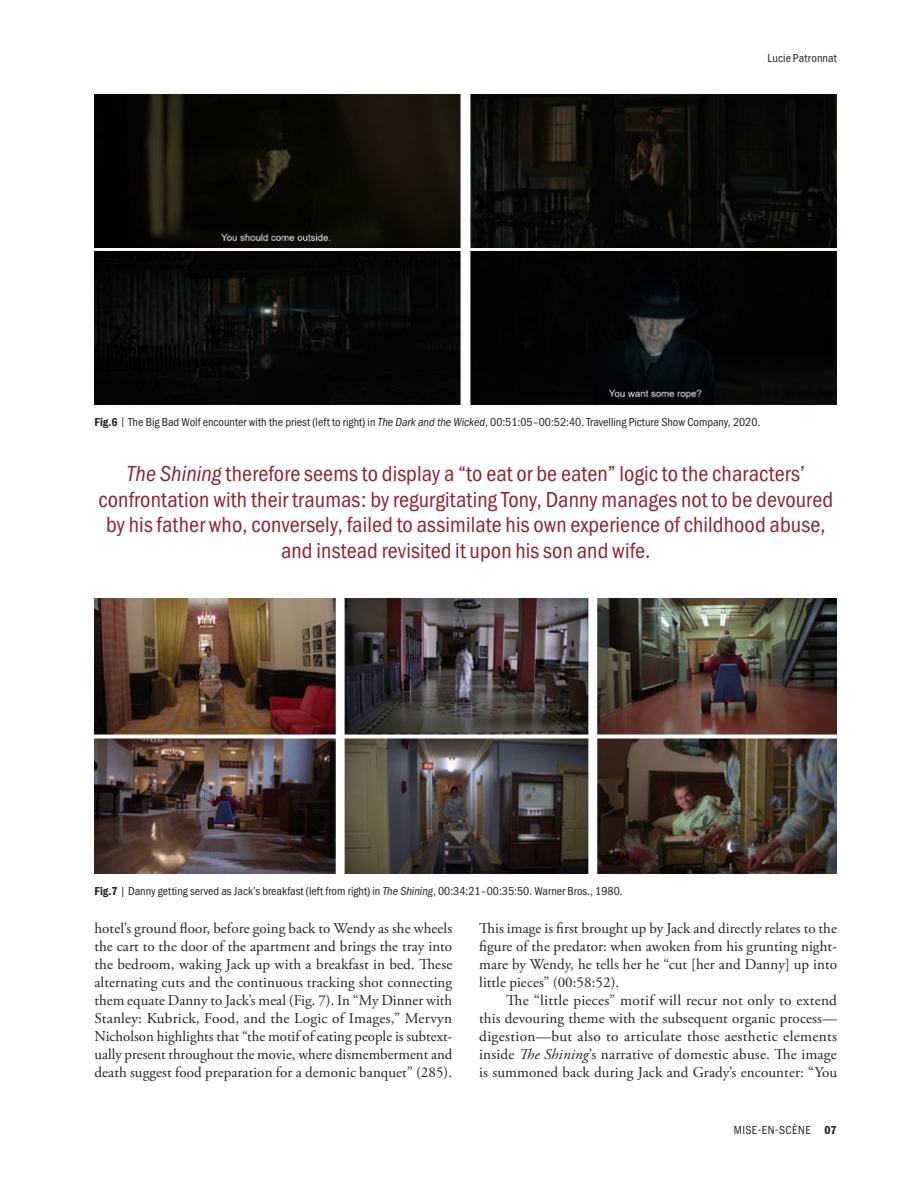
<style>
.page{position:relative;width:918px;height:1188px;background:#fff}
.page>*{position:absolute;margin:0;border:0;box-sizing:border-box;transform-origin:0 0}
.Pull_Quote{font:22.5px/25.5px "Franklin Gothic URW Cond";letter-spacing:.005em;color:#8d2431;text-align:center}
.Body_Copy{font:15px/18px "Adobe Garamond Pro";letter-spacing:.005em;color:#231f20;text-align:justify}
.t1{font:12px "Franklin Gothic URW Cond";color:#231f20}
.t2{font:12px "Franklin Gothic URW Cond";letter-spacing:.04em;color:#231f20}
.s1{font-family:"Franklin Gothic URW Con Dem"}
.s2{font-family:"Franklin Gothic URW Con Boo Ita"}
.s3{font-style:italic}
</style>
<div class="page">
<img style="left:94px;top:94px;width:743px;height:310px">
<img style="left:94px;top:598px;width:743px;height:276px">
<p class="t1" style="left:767px;top:49px;width:71px">Lucie Patronnat</p>
<p class="t1" style="left:94px;top:413px;width:667px"><span class="s1">Fig.6</span> | The Big Bad Wolf encounter with the priest (left to right) in <span class="s2">The Dark and the Wicked</span>, 00:51:05–00:52:40. Travelling Picture Show Company, 2020.</p>
<p class="Pull_Quote" style="left:98px;top:459px;width:736px"><span class="s2">The Shining</span> therefore seems to display a “to eat or be eaten” logic to the characters’ confrontation with their traumas: by regurgitating Tony, Danny manages not to be devoured by his father who, conversely, failed to assimilate his own experience of childhood abuse, and instead revisited it upon his son and wife.</p>
<p class="t1" style="left:94px;top:883px;width:530px"><span class="s1">Fig.7</span> | Danny getting served as Jack’s breakfast (left from right) in <span class="s2">The Shining</span>, 00:34:21–00:35:50. Warner Bros., 1980.</p>
<p class="Body_Copy" style="left:94px;top:920px;width:359px">hotel’s ground floor, before going back to Wendy as she wheels the cart to the door of the apartment and brings the tray into the bedroom, waking Jack up with a breakfast in bed. These alternating cuts and the continuous tracking shot connecting them equate Danny to Jack’s meal (Fig. 7). In “My Dinner with Stanley: Kubrick, Food, and the Logic of Images,” Mervyn Nicholson highlights that “the motif of eating people is subtext&shy;ually present throughout the movie, where dismemberment and death suggest food preparation for a demonic banquet” (285).</p>
<p class="Body_Copy" style="left:479px;top:920px;width:359px">This image is first brought up by Jack and directly relates to the figure of the predator: when awoken from his grunting night&shy;mare by Wendy, he tells her he “cut [her and Danny] up into little pieces” (00:58:52).</p>
<p class="Body_Copy" style="left:479px;top:992px;width:359px;text-indent:27px">The “little pieces” motif will recur not only to extend this devouring theme with the subsequent organic process— digestion—but also to articulate those aesthetic elements inside <span class="s3">The Shining</span>’s narrative of domestic abuse. The image is summoned back during Jack and Grady’s encounter: “You</p>
<p class="t2" style="left:734px;top:1121px;width:104px">MISE-EN-SCÈNE <span class="s1">07</span></p>
</div>
